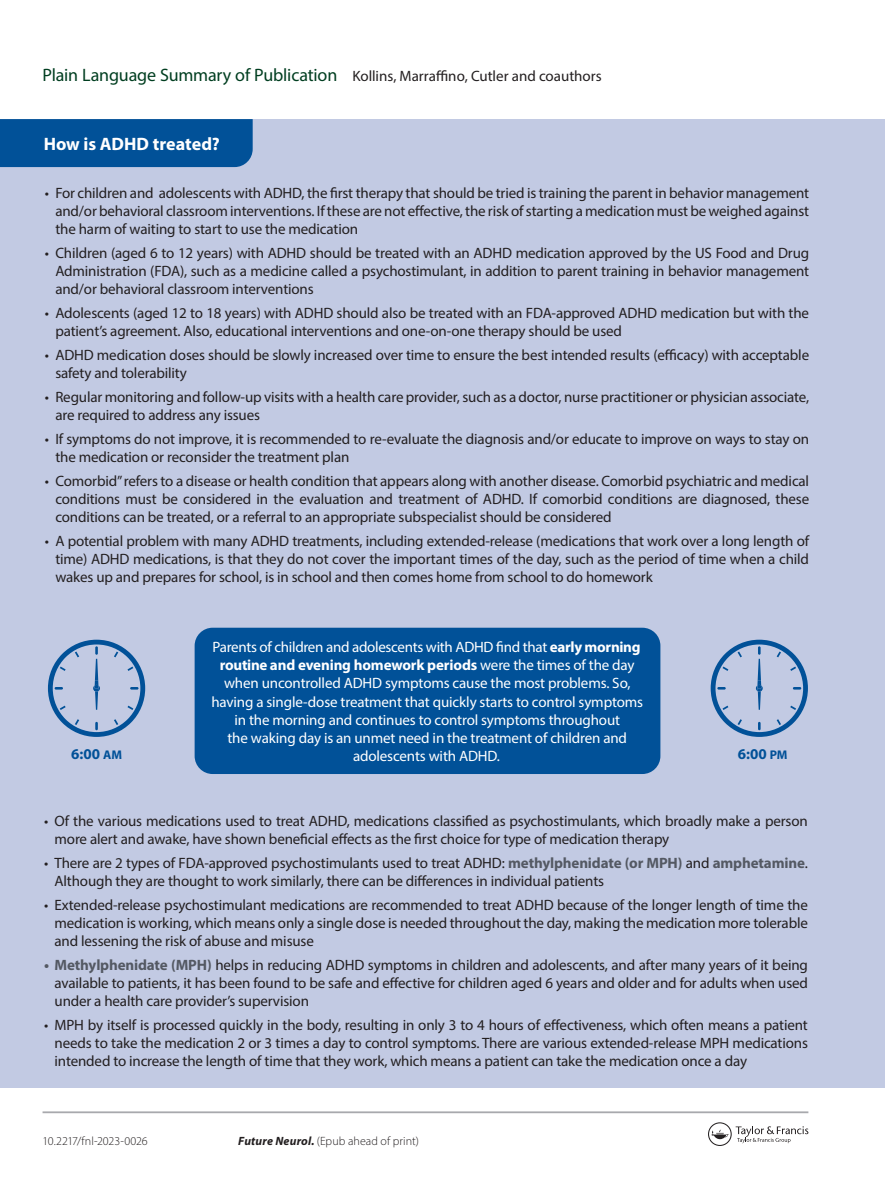
<style>
.page{position:relative;width:885px;height:1191px;background:#fff}
.page>*{position:absolute;margin:0;border:0;box-sizing:border-box;transform-origin:0 0}
.abstract{font:700 18px "Myriad Pro";color:#fff}
.t1{font:15px/18px "Myriad Pro";letter-spacing:-.01em;color:#231f20;text-align:justify}
.t2{font:15px/18px "Myriad Pro";letter-spacing:-.01em;color:#fff;text-align:center}
.t3{font:700 15px "Myriad Pro";color:#015198}
.t4{font:300 12px "Myriad Pro";letter-spacing:.005em;color:#231f20}
.s1{font-size:18px;color:#003e20}
.s2{font-weight:700}
.s3{font-size:12.6px}
.s4{font-weight:700;color:#545963}
.s5{font-weight:700;font-style:italic}
</style>
<div class="page">
<svg style="left:708px;top:1122px;width:100px;height:24px"></svg>
<div style="left:0;top:119px;width:884px;height:968px;background:#c2cae3"></div>
<svg style="left:48px;top:639px;width:97px;height:98px"></svg>
<svg style="left:710px;top:639px;width:97px;height:98px"></svg>
<div style="left:195px;top:627px;width:465px;height:147px;background:#015198;border-radius:18px"></div>
<div style="left:0;top:119px;width:253px;height:48px;background:#015198"></div>
<hr style="left:43px;top:1111px;width:765px;height:2px;background:#a8a9ad">
<p class="t1" style="left:43px;top:67px;width:560px"><span class="s1">Plain Language Summary of Publication</span> Kollins, Marraffino, Cutler and coauthors</p>
<p class="abstract" style="left:44px;top:132px;width:177px">How is ADHD treated?</p>
<p class="t1" style="left:55px;top:184px;width:755px;text-indent:-10px">• For children and adolescents with ADHD, the first therapy that should be tried is training the parent in behavior management and/or behavioral classroom interventions. If these are not effective, the risk of starting a medication must be weighed against the harm of waiting to start to use the medication</p>
<p class="t1" style="left:55px;top:244px;width:755px;text-indent:-10px">• Children (aged 6 to 12 years) with ADHD should be treated with an ADHD medication approved by the US Food and Drug Administration (FDA), such as a medicine called a psychostimulant, in addition to parent training in behavior management and/or behavioral classroom interventions</p>
<p class="t1" style="left:55px;top:304px;width:755px;text-indent:-10px">• Adolescents (aged 12 to 18 years) with ADHD should also be treated with an FDA-approved ADHD medication but with the patient’s agreement. Also, educational interventions and one-on-one therapy should be used</p>
<p class="t1" style="left:55px;top:346px;width:755px;text-indent:-10px">• ADHD medication doses should be slowly increased over time to ensure the best intended results (efficacy) with acceptable safety and tolerability</p>
<p class="t1" style="left:55px;top:388px;width:755px;text-indent:-10px">• Regular monitoring and follow-up visits with a health care provider, such as a doctor, nurse practitioner or physician associate, are required to address any issues</p>
<p class="t1" style="left:55px;top:430px;width:755px;text-indent:-10px">• If symptoms do not improve, it is recommended to re-evaluate the diagnosis and/or educate to improve on ways to stay on the medication or reconsider the treatment plan</p>
<p class="t1" style="left:55px;top:472px;width:755px;text-indent:-10px">• Comorbid” refers to a disease or health condition that appears along with another disease. Comorbid psychiatric and medical conditions must be considered in the evaluation and treatment of ADHD. If comorbid conditions are diagnosed, these conditions can be treated, or a referral to an appropriate subspecialist should be considered</p>
<p class="t1" style="left:55px;top:532px;width:755px;text-indent:-10px">• A potential problem with many ADHD treatments, including extended-release (medications that work over a long length of time) ADHD medications, is that they do not cover the important times of the day, such as the period of time when a child wakes up and prepares for school, is in school and then comes home from school to do homework</p>
<p class="t2" style="left:211px;top:638px;width:433px">Parents of children and adolescents with ADHD find that <span class="s2">early morning routine and evening homework periods</span> were the times of the day when uncontrolled ADHD symptoms cause the most problems. So, having a single-dose treatment that quickly starts to control symptoms in the morning and continues to control symptoms throughout<br>the waking day is an unmet need in the treatment of children and adolescents with ADHD.</p>
<p class="t3" style="left:71px;top:744px;width:52px">6:00 <span class="s3">AM</span></p>
<p class="t3" style="left:737px;top:744px;width:51px">6:00 <span class="s3">PM</span></p>
<p class="t1" style="left:55px;top:812px;width:754px;text-indent:-10px">• Of the various medications used to treat ADHD, medications classified as psychostimulants, which broadly make a person more alert and awake, have shown beneficial effects as the first choice for type of medication therapy</p>
<p class="t1" style="left:55px;top:854px;width:754px;text-indent:-10px">• There are 2 types of FDA-approved psychostimulants used to treat ADHD: <span class="s4">methylphenidate (or MPH)</span> and <span class="s4">amphetamine</span>.<br>Although they are thought to work similarly, there can be differences in individual patients</p>
<p class="t1" style="left:55px;top:896px;width:754px;text-indent:-10px">• Extended-release psychostimulant medications are recommended to treat ADHD because of the longer length of time the medication is working, which means only a single dose is needed throughout the day, making the medication more tolerable and lessening the risk of abuse and misuse</p>
<p class="t1" style="left:55px;top:956px;width:754px;text-indent:-10px"><span class="s4">• Methylphenidate (MPH)</span> helps in reducing ADHD symptoms in children and adolescents, and after many years of it being available to patients, it has been found to be safe and effective for children aged 6 years and older and for adults when used under a health care provider’s supervision</p>
<p class="t1" style="left:55px;top:1016px;width:754px;text-indent:-10px">• MPH by itself is processed quickly in the body, resulting in only 3 to 4 hours of effectiveness, which often means a patient needs to take the medication 2 or 3 times a day to control symptoms. There are various extended-release MPH medications intended to increase the length of time that they work, which means a patient can take the medication once a day</p>
<p class="t4" style="left:43px;top:1133px;width:107px">10.2217/fnl-2023-0026</p>
<p class="t4" style="left:238px;top:1134px;width:182px"><span class="s5">Future Neurol.</span> (Epub ahead of print)</p>
</div>
